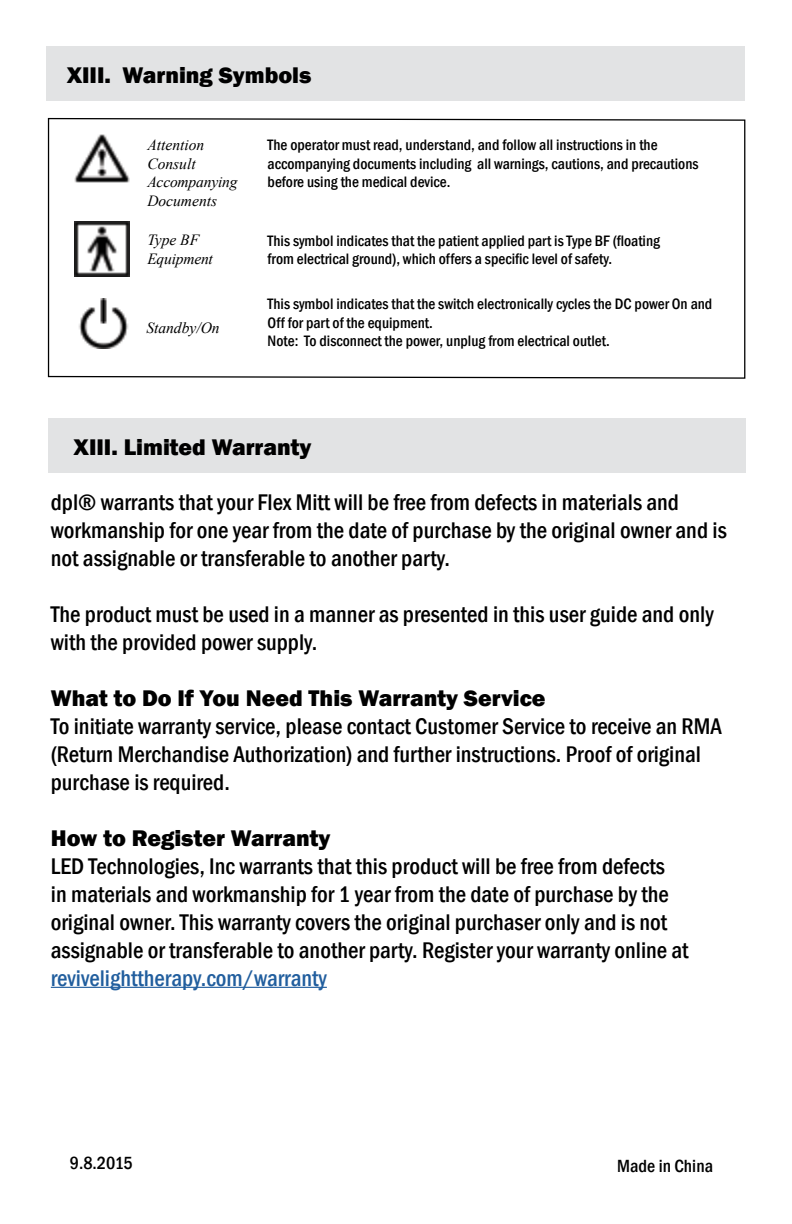
<style>
.page{position:relative;width:792px;height:1224px;background:#fff}
.page>*{position:absolute;margin:0;border:0;box-sizing:border-box;transform-origin:0 0}
.t1{font:500 condensed 23.2px/28px "Franklin Gothic";color:#000}
.t2{font:800 23.2px "Franklin Gothic";color:#000}
.t3{font:500 condensed 23.2px "Franklin Gothic";color:#215e9e}
.t4{font:500 condensed 18.2px "Franklin Gothic";color:#000}
.t5{font:500 condensed 15.6px/18.6px "Franklin Gothic";color:#000}
.t6{font:italic 15.6px/18.6px "Times New Roman";color:#000}
</style>
<div class="page">
<div style="left:47px;top:46px;width:698px;height:54px;background:#e2e3e4"></div>
<svg style="left:47px;top:117px;width:699px;height:262px"></svg>
<img style="left:75px;top:134px;width:55px;height:49px">
<img style="left:75px;top:222px;width:55px;height:54px">
<img style="left:78px;top:298px;width:52px;height:51px">
<div style="left:48px;top:418px;width:697px;height:55px;background:#e2e3e4"></div>
<hr style="left:51px;top:987px;width:276px;height:1px;background:#215e9e">
<p class="t2" style="left:67px;top:60px;width:246px">XIII. Warning Symbols</p>
<p class="t6" style="left:147px;top:135px;width:92px">Attention<br>Consult<br>Accompanying<br>Documents</p>
<p class="t6" style="left:147px;top:231px;width:67px">Type BF<br>Equipment</p>
<p class="t6" style="left:146px;top:318px;width:75px">Standby/On</p>
<p class="t5" style="left:268px;top:135px;width:433px">The operator must read, understand, and follow all instructions in the accompanying documents including all warnings, cautions, and precautions before using the medical device.</p>
<p class="t5" style="left:268px;top:231px;width:394px">This symbol indicates that the patient applied part is Type BF (floating from electrical ground), which offers a specific level of safety.</p>
<p class="t5" style="left:268px;top:295px;width:446px">This symbol indicates that the switch electronically cycles the DC power On and<br>Off for part of the equipment.<br>Note: To disconnect the power, unplug from electrical outlet.</p>
<p class="t2" style="left:74px;top:433px;width:239px">XIII. Limited Warranty</p>
<p class="t1" style="left:51px;top:488px;width:677px">dpl® warrants that your Flex Mitt will be free from defects in materials and workmanship for one year from the date of purchase by the original owner and is not assignable or transferable to another party.</p>
<p class="t1" style="left:51px;top:600px;width:664px">The product must be used in a manner as presented in this user guide and only with the provided power supply.</p>
<p class="t2" style="left:51px;top:683px;width:496px">What to Do If You Need This Warranty Service</p>
<p class="t1" style="left:51px;top:712px;width:673px">To initiate warranty service, please contact Customer Service to receive an RMA (Return Merchandise Authorization) and further instructions. Proof of original purchase is required.</p>
<p class="t2" style="left:51px;top:823px;width:281px">How to Register Warranty</p>
<p class="t1" style="left:51px;top:852px;width:639px">LED Technologies, Inc warrants that this product will be free from defects<br>in materials and workmanship for 1 year from the date of purchase by the original owner. This warranty covers the original purchaser only and is not assignable or transferable to another party. Register your warranty online at</p>
<p class="t3" style="left:51px;top:963px;width:278px">revivelighttherapy.com/warranty</p>
<p class="t4" style="left:70px;top:1151px;width:65px">9.8.2015</p>
<p class="t4" style="left:617px;top:1154px;width:97px">Made in China</p>
</div>
